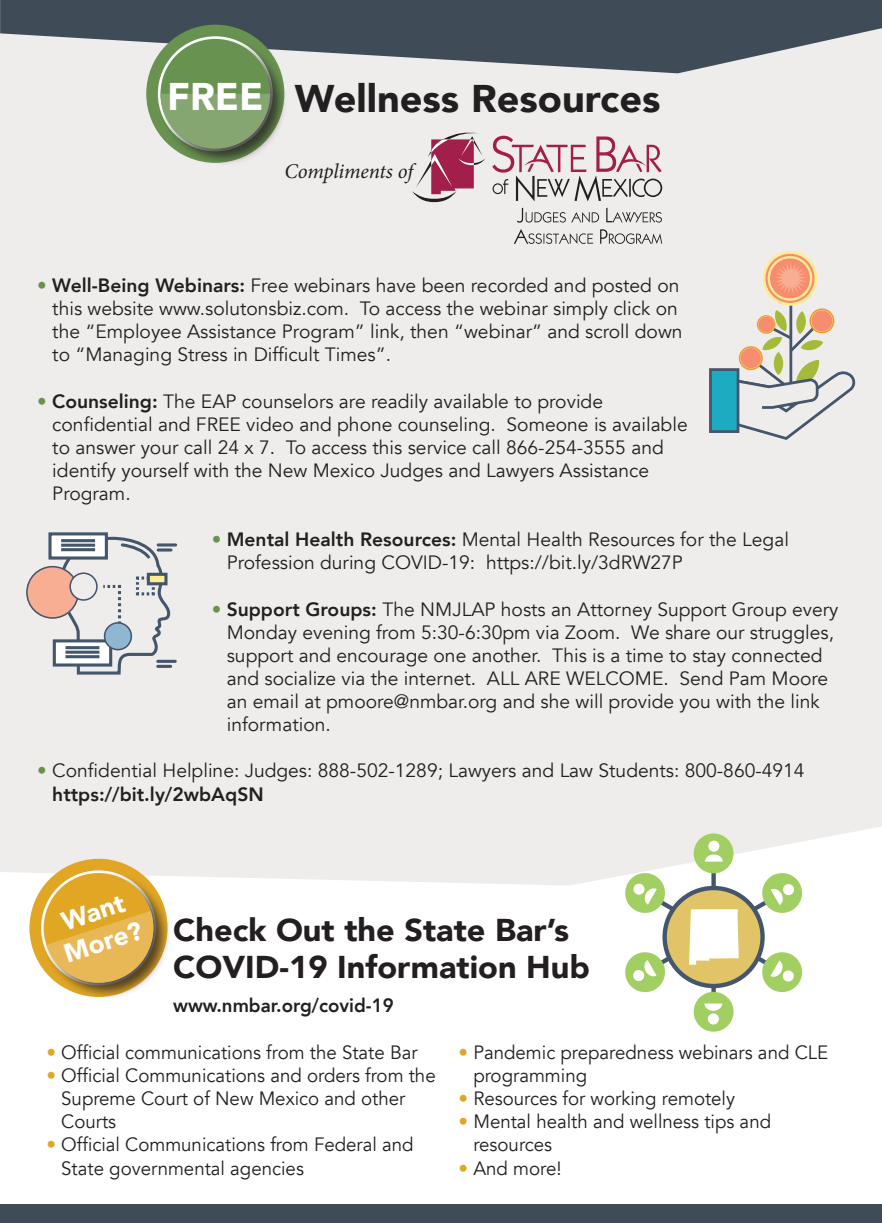
<style>
.page{position:relative;width:882px;height:1223px;background:#fff}
.page>*{position:absolute;margin:0;border:0;box-sizing:border-box;transform-origin:0 0}
.t1{font:900 38.5px "Avenir";color:#231f20}
.t2{font:900 38.5px "Avenir";color:#fff}
.t3{font:900 31.5px "Avenir";color:#231f20}
.t4{font:900 26.25px/31.5px "Avenir";color:#fff}
.t5{font:italic 21px "Minion Pro";letter-spacing:-.01em;color:#231f20}
.t6{font:19.25px/23.1px "Avenir";color:#231f20}
.t7{font:800 19.25px "Avenir";color:#231f20}
.s1{color:#689250}
.s2{font-weight:800}
.s3{font-weight:900;color:#e0a624}
</style>
<div class="page">
<div style="left:0;top:73px;width:882px;height:812px;background:#efedec"></div>
<svg style="left:0;top:0;width:882px;height:73px;fill:#3f4b56"></svg>
<div style="left:146px;top:25px;width:138px;height:138px;background:#689250;border-radius:50%"></div>
<div style="left:159px;top:37px;width:128px;height:129px;background:#231f20;opacity:.75"></div>
<div style="left:161px;top:39px;width:109px;height:110px;background:#689250;border-radius:50%"></div>
<svg style="left:161px;top:94px;width:109px;height:55px"></svg>
<svg style="left:412px;top:132px;width:73px;height:70px"></svg>
<svg style="left:492px;top:136px;width:170px;height:65px"></svg>
<svg style="left:517px;top:208px;width:82px;height:15px"></svg>
<svg style="left:606px;top:208px;width:56px;height:14px"></svg>
<svg style="left:514px;top:229px;width:79px;height:15px"></svg>
<svg style="left:600px;top:229px;width:62px;height:15px"></svg>
<hr style="left:789px;top:297px;width:3px;height:109px;background:#43566b">
<svg style="left:810px;top:308px;width:24px;height:25px"></svg>
<svg style="left:728px;top:310px;width:129px;height:131px"></svg>
<div style="left:710px;top:369px;width:28px;height:62px;background:#1dabc2"></div>
<div style="left:709px;top:368px;width:30px;height:65px;border:3px solid #45566b"></div>
<svg style="left:764px;top:252px;width:52px;height:52px"></svg>
<div style="left:763px;top:251px;width:54px;height:55px;border:3px solid #ffec96;border-radius:50%"></div>
<svg style="left:768px;top:256px;width:44px;height:45px"></svg>
<div style="left:50px;top:534px;width:56px;height:24px;background:#fff"></div>
<div style="left:48px;top:532px;width:60px;height:27px;border:3px solid #43566b"></div>
<div style="left:54px;top:640px;width:57px;height:25px;background:#fff"></div>
<div style="left:53px;top:639px;width:59px;height:27px;border:3px solid #43566b"></div>
<hr style="left:158px;top:543px;width:18px;height:3px;background:#43566b">
<hr style="left:158px;top:659px;width:17px;height:3px;background:#43566b">
<svg style="left:58px;top:535px;width:114px;height:141px"></svg>
<div style="left:27px;top:566px;width:51px;height:52px;background:#f8ae93;border-radius:50%"></div>
<div style="left:26px;top:566px;width:53px;height:52px;border:2px solid #43566b;border-radius:50%"></div>
<div style="left:70px;top:573px;width:27px;height:27px;background:#efedec;border-radius:50%"></div>
<div style="left:69px;top:572px;width:29px;height:28px;border:2px solid #43566b;border-radius:50%"></div>
<div style="left:105px;top:622px;width:26px;height:27px;background:#8fb7d1;border-radius:50%"></div>
<div style="left:104px;top:622px;width:28px;height:28px;border:2px solid #43566b;border-radius:50%"></div>
<div style="left:0;top:1203px;width:882px;height:19px;background:#3f4b56"></div>
<svg style="left:21px;top:850px;width:155px;height:147px"></svg>
<div style="left:694px;top:991px;width:40px;height:40px;background:#a2cf62;border-radius:50%"></div>
<div style="left:708px;top:1013px;width:11px;height:11px;background:#fff;border-radius:50%"></div>
<svg style="left:704px;top:1003px;width:18px;height:7px"></svg>
<div style="left:694px;top:833px;width:40px;height:40px;background:#a2cf62;border-radius:50%"></div>
<div style="left:708px;top:840px;width:11px;height:11px;background:#fff;border-radius:50%"></div>
<svg style="left:705px;top:854px;width:18px;height:7px"></svg>
<svg style="left:622px;top:870px;width:183px;height:124px"></svg>
<p class="t2" style="left:167px;top:64px;width:98px">FREE</p>
<p class="t1" style="left:295px;top:65px;width:367px">Wellness Resources</p>
<p class="t5" style="left:284px;top:157px;width:130px">Compliments of</p>
<p class="t6" style="left:52px;top:274px;width:632px;text-indent:-15px"><span class="s1">•</span> <span class="s2">Well-Being Webinars:</span> Free webinars have been recorded and posted on this website www.solutonsbiz.com. To access the webinar simply click on the “Employee Assistance Program” link, then “webinar” and scroll down to “Managing Stress in Difficult Times”.</p>
<p class="t6" style="left:52px;top:390px;width:637px;text-indent:-15px"><span class="s1">•</span> <span class="s2">Counseling:</span> The EAP counselors are readily available to provide confidential and FREE video and phone counseling. Someone is available to answer your call 24 x 7. To access this service call 866-254-3555 and identify yourself with the New Mexico Judges and Lawyers Assistance Program.</p>
<p class="t6" style="left:227px;top:528px;width:564px;text-indent:-15px"><span class="s1">•</span> <span class="s2">Mental Health Resources:</span> Mental Health Resources for the Legal<br>Profession during COVID-19: https://bit.ly/3dRW27P</p>
<p class="t6" style="left:227px;top:597px;width:613px;text-indent:-15px"><span class="s1">•</span> <span class="s2">Support Groups:</span> The NMJLAP hosts an Attorney Support Group every Monday evening from 5:30-6:30pm via Zoom. We share our struggles, support and encourage one another. This is a time to stay connected and socialize via the internet. ALL ARE WELCOME. Send Pam Moore an email at pmoore@nmbar.org and she will provide you with the link information.</p>
<p class="t6" style="left:52px;top:759px;width:754px;text-indent:-15px"><span class="s1">•</span> Confidential Helpline: Judges: 888-502-1289; Lawyers and Law Students: 800-860-4914 <span class="s2">https://bit.ly/2wbAqSN</span></p>
<p class="t4" style="left:50px;top:908px;width:82px;rotate:-18deg">Want<br>More?</p>
<p class="t3" style="left:173px;top:902px;width:397px">Check Out the State Bar’s</p>
<p class="t3" style="left:173px;top:940px;width:418px">COVID-19 Information Hub</p>
<p class="t7" style="left:173px;top:990px;width:222px">www.nmbar.org/covid-19</p>
<p class="t6" style="left:46px;top:1040px;width:373px"><span class="s3">•</span> Official communications from the State Bar</p>
<p class="t6" style="left:61px;top:1064px;width:376px;text-indent:-15px"><span class="s3">•</span> Official Communications and orders from the<br>Supreme Court of New Mexico and other<br>Courts</p>
<p class="t6" style="left:61px;top:1133px;width:354px;text-indent:-15px"><span class="s3">•</span> Official Communications from Federal and<br>State governmental agencies</p>
<p class="t6" style="left:473px;top:1040px;width:356px;text-indent:-15px"><span class="s3">•</span> Pandemic preparedness webinars and CLE programming</p>
<p class="t6" style="left:459px;top:1087px;width:278px"><span class="s3">•</span> Resources for working remotely</p>
<p class="t6" style="left:473px;top:1110px;width:299px;text-indent:-15px"><span class="s3">•</span> Mental health and wellness tips and resources</p>
<p class="t6" style="left:459px;top:1156px;width:105px"><span class="s3">•</span> And more!</p>
</div>
